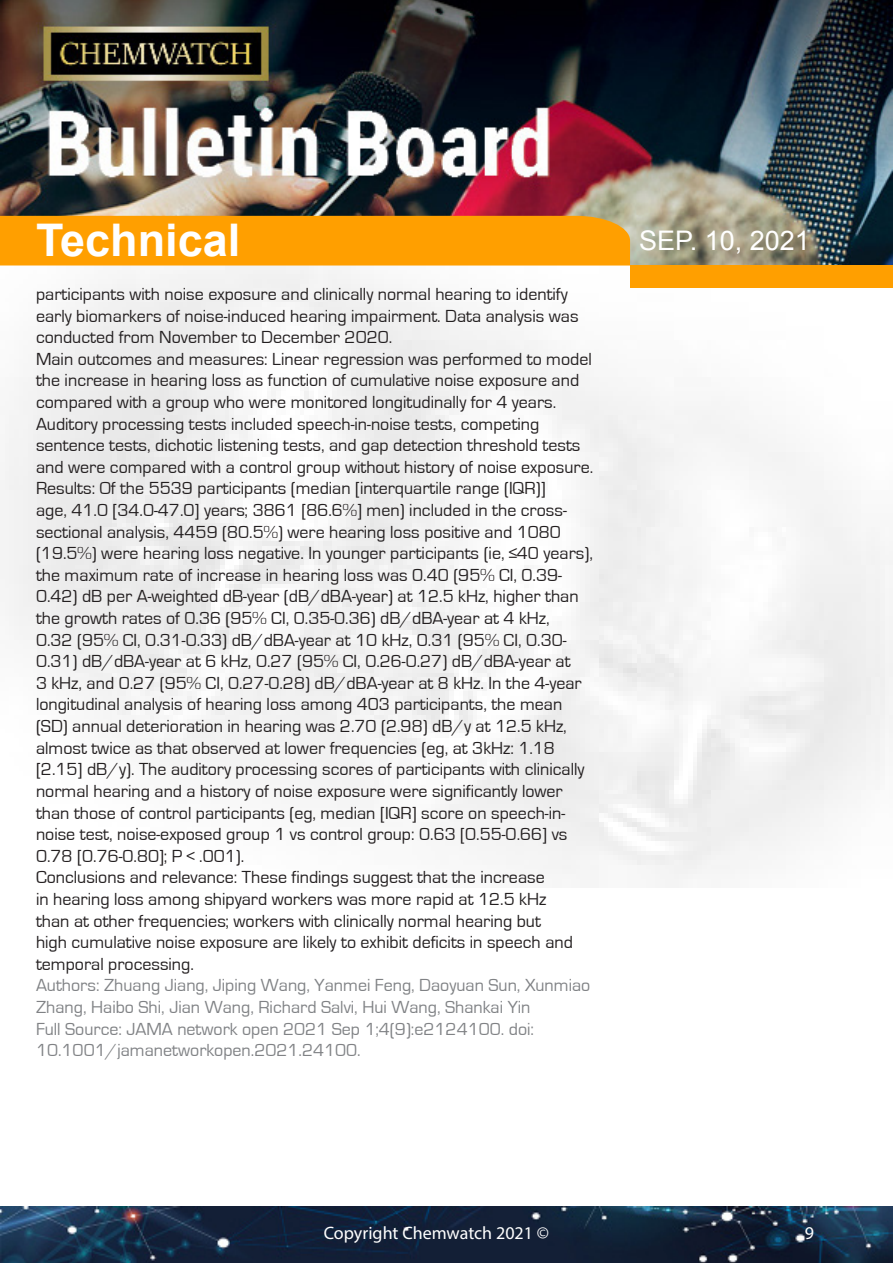
<style>
.page{position:relative;width:893px;height:1263px;background:#fff}
.page>*{position:absolute;margin:0;border:0;box-sizing:border-box;transform-origin:0 0}
.t1{font:700 45px "Arial";color:#fff}
.t2{font:27px "Arial";color:#fff}
.Bodytext{font:18px/21.6px "Eurostile";color:#231f20}
.Source-article{font:18px/21.6px "Eurostile";color:#808285}
.t3{font:18px "Myriad Pro";color:#fff}
</style>
<div class="page">
<img style="left:0;top:0;width:893px;height:887px">
<div style="left:630px;top:265px;width:263px;height:23px;background:#ff9f00"></div>
<svg style="left:0;top:216px;width:630px;height:72px"></svg>
<img style="left:0;top:1207px;width:893px;height:56px">
<h1 class="t1" style="left:36px;top:211px;width:206px">Technical</h1>
<h2 class="t2" style="left:639px;top:222px;width:172px">Sep. 10, 2021</h2>
<p class="Bodytext" style="left:36px;top:284px;width:544px">participants with noise exposure and clinically normal hearing to identify early biomarkers of noise-induced hearing impairment. Data analysis was conducted from November to December 2020.</p>
<p class="Bodytext" style="left:36px;top:348px;width:559px">Main outcomes and measures: Linear regression was performed to model the increase in hearing loss as function of cumulative noise exposure and compared with a group who were monitored longitudinally for 4 years.<br>Auditory processing tests included speech-in-noise tests, competing sentence tests, dichotic listening tests, and gap detection threshold tests and were compared with a control group without history of noise exposure.</p>
<p class="Bodytext" style="left:36px;top:478px;width:558px">Results: Of the 5539 participants (median [interquartile range (IQR)]<br>age, 41.0 [34.0-47.0] years; 3861 [86.6%] men) included in the cross&shy;sectional analysis, 4459 (80.5%) were hearing loss positive and 1080 (19.5%) were hearing loss negative. In younger participants (ie, ≤40 years), the maximum rate of increase in hearing loss was 0.40 (95% CI, 0.39- 0.42) dB per A-weighted dB-year (dB/dBA-year) at 12.5 kHz, higher than the growth rates of 0.36 (95% CI, 0.35-0.36) dB/dBA-year at 4 kHz,<br>0.32 (95% CI, 0.31-0.33) dB/dBA-year at 10 kHz, 0.31 (95% CI, 0.30- 0.31) dB/dBA-year at 6 kHz, 0.27 (95% CI, 0.26-0.27) dB/dBA-year at<br>3 kHz, and 0.27 (95% CI, 0.27-0.28) dB/dBA-year at 8 kHz. In the 4-year longitudinal analysis of hearing loss among 403 participants, the mean (SD) annual deterioration in hearing was 2.70 (2.98) dB/y at 12.5 kHz, almost twice as that observed at lower frequencies (eg, at 3kHz: 1.18 [2.15] dB/y). The auditory processing scores of participants with clinically normal hearing and a history of noise exposure were significantly lower than those of control participants (eg, median [IQR] score on speech-in&shy;noise test, noise-exposed group 1 vs control group: 0.63 [0.55-0.66] vs 0.78 [0.76-0.80]; P &lt; .001).</p>
<p class="Bodytext" style="left:36px;top:867px;width:538px">Conclusions and relevance: These findings suggest that the increase<br>in hearing loss among shipyard workers was more rapid at 12.5 kHz than at other frequencies; workers with clinically normal hearing but high cumulative noise exposure are likely to exhibit deficits in speech and temporal processing.</p>
<p class="Source-article" style="left:36px;top:975px;width:556px">Authors: Zhuang Jiang, Jiping Wang, Yanmei Feng, Daoyuan Sun, Xunmiao<br>Zhang, Haibo Shi, Jian Wang, Richard Salvi, Hui Wang, Shankai Yin</p>
<p class="Source-article" style="left:36px;top:1018px;width:499px">Full Source: JAMA network open 2021 Sep 1;4(9):e2124100. doi:<br>10.1001/jamanetworkopen.2021.24100.</p>
<p class="t3" style="left:324px;top:1222px;width:227px">Copyright Chemwatch 2021 ©</p>
<p class="t3" style="left:805px;top:1222px;width:11px">9</p>
</div>
